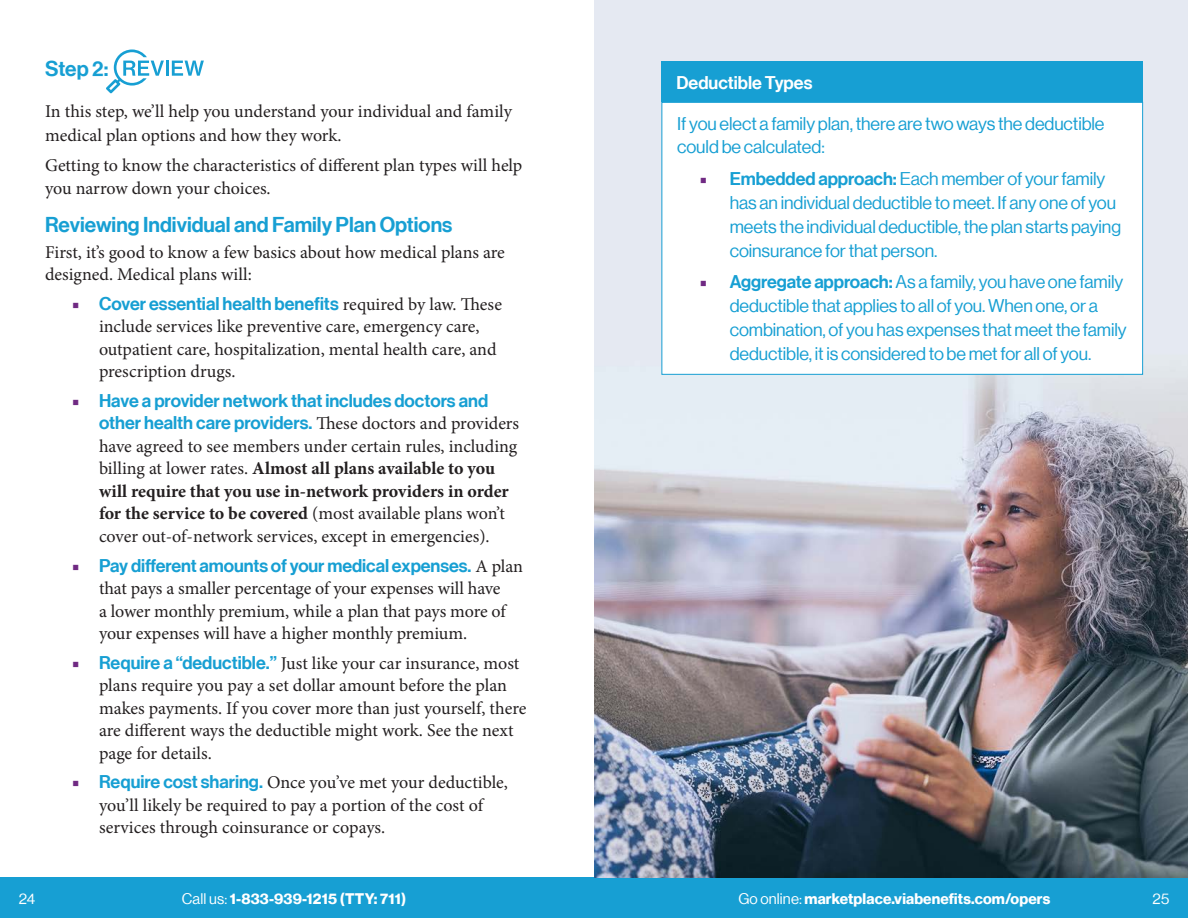
<style>
.page{position:relative;width:1188px;height:918px;background:#fff}
.page>*{position:absolute;margin:0;border:0;box-sizing:border-box;transform-origin:0 0}
.t1{font:21px "N Haas Grotesk DS Pro 65 Md";color:#179fd3}
.t2{font:18px/22.5px "Minion Pro";letter-spacing:-.005em;color:#231f20}
.t3{font:18px/24px "N Haas Grotesk DS Pro 55 Rg";letter-spacing:-.005em;color:#179fd3}
.t4{font:18px/22.5px "N Haas Grotesk DS Pro 65 Md";color:#179fd3}
.t5{font:18px "N Haas Grotesk DS Pro 65 Md";color:#fff}
.t6{font:15px "N Haas Grotesk DS Pro 75 Bd";letter-spacing:.01em;color:#fff}
.t7{font:15px "N Haas Grotesk DS Pro 55 Rg";color:#fff}
.s1{font-family:"Minion Pro";color:#702a83}
.s2{font-family:"Minion Pro";color:#231f20}
.s3{font-weight:700}
.s4{color:#702a83}
.s5{font-family:"N Haas Grotesk DS Pro 65 Md";color:#179fd3}
.s6{font-family:"N Haas Grotesk DS Pro 65 Md"}
.s7{font-family:"N Haas Grotesk DS Pro 55 Rg"}
</style>
<div class="page">
<div style="left:594px;top:878px;width:594px;height:40px;background:#179fd3"></div>
<div style="left:0;top:878px;width:594px;height:40px;background:#179fd3"></div>
<img style="left:594px;top:0;width:594px;height:877px">
<div style="left:662px;top:102px;width:481px;height:272px;background:#fff"></div>
<div style="left:662px;top:102px;width:481px;height:273px;border:1px solid #179fd3"></div>
<div style="left:662px;top:62px;width:481px;height:40px;background:#179fd3"></div>
<svg style="left:106px;top:49px;width:58px;height:44px"></svg>
<hr style="left:166px;top:61px;width:3px;height:15px;background:#179fd3">
<svg style="left:172px;top:61px;width:32px;height:15px"></svg>
<p class="t1" style="left:45px;top:57px;width:65px">Step 2:</p>
<p class="t2" style="left:45px;top:100px;width:468px;line-height:23.2px">In this step, we’ll help you understand your individual and family medical plan options and how they work.</p>
<p class="t2" style="left:45px;top:154px;width:479px;line-height:23.2px">Getting to know the characteristics of different plan types will help you narrow down your choices.</p>
<p class="t1" style="left:45px;top:213px;width:409px">Reviewing Individual and Family Plan Options</p>
<p class="t2" style="left:45px;top:241px;width:461px">First, it’s good to know a few basics about how medical plans are designed. Medical plans will:</p>
<p class="t4" style="left:72px;top:293px;width:432px"><span class="s1">■</span> Cover essential health benefits <span class="s2">required by law. These</span></p>
<p class="t2" style="left:99px;top:315px;width:399px">include services like preventive care, emergency care, outpatient care, hospitalization, mental health care, and prescription drugs.</p>
<p class="t4" style="left:99px;top:390px;width:422px;text-indent:-27px"><span class="s1">■</span> Have a provider network that includes doctors and other health care providers. <span class="s2">These doctors and providers</span></p>
<p class="t2" style="left:99px;top:435px;width:420px">have agreed to see members under certain rules, including billing at lower rates. <span class="s3">Almost all plans available to you will require that you use in-network providers in order for the service to be covered</span> (most available plans won’t cover out-of-network services, except in emergencies).</p>
<p class="t4" style="left:72px;top:554px;width:452px"><span class="s1">■</span> Pay different amounts of your medical expenses. <span class="s2">A plan</span></p>
<p class="t2" style="left:99px;top:577px;width:408px">that pays a smaller percentage of your expenses will have a lower monthly premium, while a plan that pays more of your expenses will have a higher monthly premium.</p>
<p class="t2" style="left:99px;top:652px;width:429px;text-indent:-27px"><span class="s4">■</span> <span class="s5">Require a “deductible.”</span> Just like your car insurance, most plans require you pay a set dollar amount before the plan makes payments. If you cover more than just yourself, there are different ways the deductible might work. See the next page for details.</p>
<p class="t2" style="left:99px;top:771px;width:410px;text-indent:-27px"><span class="s4">■</span> <span class="s5">Require cost sharing.</span> Once you’ve met your deductible, you’ll likely be required to pay a portion of the cost of services through coinsurance or copays.</p>
<p class="t5" style="left:676px;top:72px;width:137px">Deductible Types</p>
<p class="t3" style="left:677px;top:112px;width:429px;line-height:23.2px">If you elect a family plan, there are two ways the deductible could be calculated:</p>
<p class="t3" style="left:730px;top:167px;width:393px;text-indent:-30px"><span class="s1">■</span> <span class="s6">Embedded approach:</span> Each member of your family has an individual deductible to meet. If any one of you meets the individual deductible, the plan starts paying coinsurance for that person.</p>
<p class="t3" style="left:730px;top:270px;width:399px;text-indent:-30px"><span class="s1">■</span> <span class="s6">Aggregate approach:</span> As a family, you have one family deductible that applies to all of you. When one, or a combination, of you has expenses that meet the family deductible, it is considered to be met for all of you.</p>
<p class="t7" style="left:19px;top:890px;width:18px">24</p>
<p class="t6" style="left:182px;top:890px;width:226px"><span class="s7">Call us:</span> 1-833-939-1215 (TTY: 711)</p>
<p class="t6" style="left:738px;top:890px;width:313px"><span class="s7">Go online:</span> marketplace.viabenefits.com/opers</p>
<p class="t7" style="left:1153px;top:890px;width:18px">25</p>
</div>
